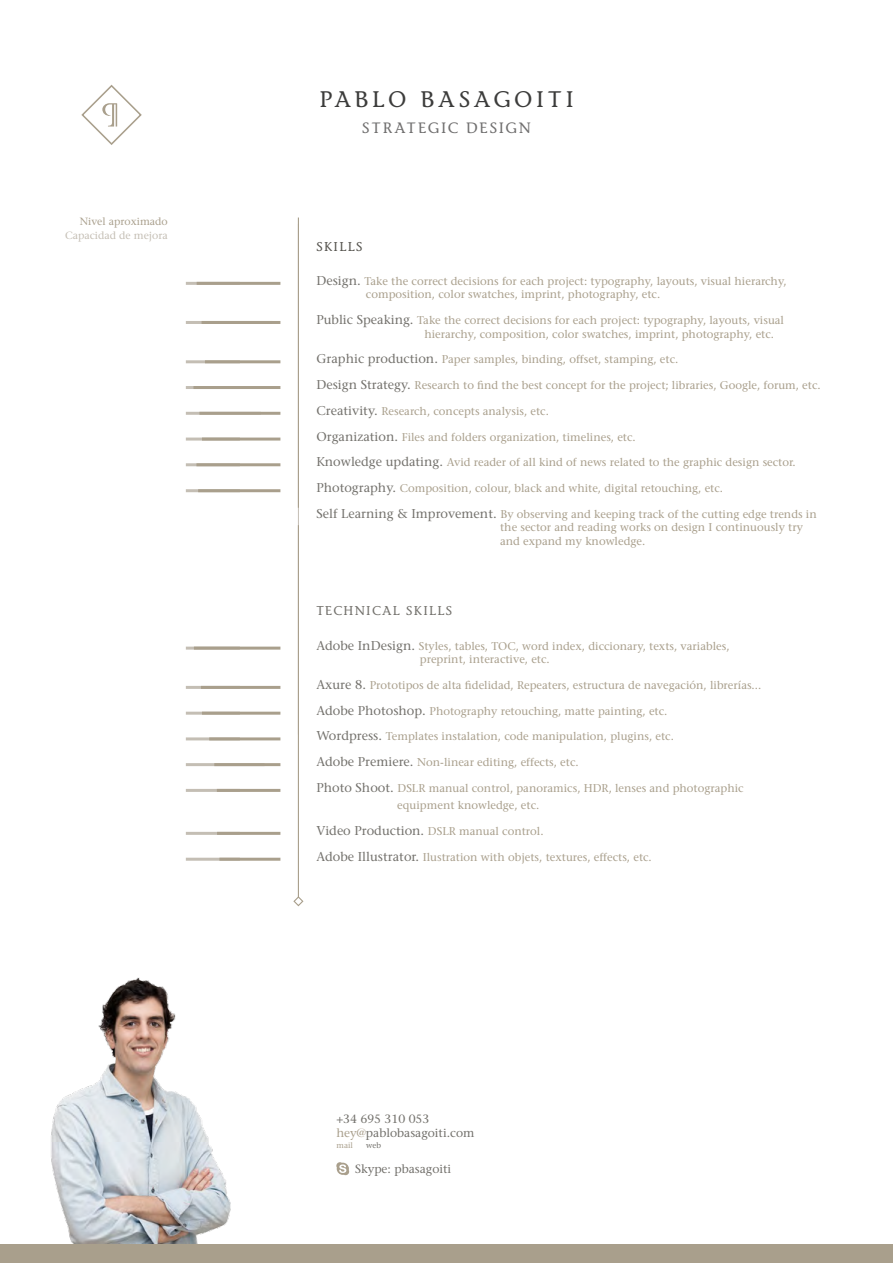
<style>
.page{position:relative;width:893px;height:1263px;background:#fff}
.page>*{position:absolute;margin:0;border:0;box-sizing:border-box;transform-origin:0 0}
.t1{font:500 22.5px "Stone Informal Std";letter-spacing:.155em;color:#3c3c3b}
.t2{font:500 15px "Stone Informal Std";letter-spacing:.115em;color:#706f6f}
.t3{font:500 12.75px "Stone Informal Std";color:#73716c}
.t4{font:500 12.75px "Stone Informal Std";color:#575550}
.t5{font:500 12px/14.4px "Stone Serif Std";color:#73716c}
.t6{font:500 11.25px/13.5px "Stone Serif Std";color:#a99f8c}
.t7{font:500 10.5px "Stone Serif Std";color:#c4beb4}
.t8{font:500 10.5px "Stone Serif Std";color:#a99f8c}
.t9{font:500 7.95px "Stone Serif Std";color:#a99f8c}
.t10{font:500 7.95px "Stone Serif Std";color:#73716c}
.s1{font-size:12.75px;color:#73716c}
.s2{color:#a99f8c}
</style>
<div class="page">
<svg style="left:81px;top:85px;width:61px;height:60px"></svg>
<hr style="left:298px;top:224px;width:1px;height:510px;background:#c4beb4">
<hr style="left:186px;top:282px;width:54px;height:3px;background:#c4beb4">
<hr style="left:186px;top:360px;width:54px;height:3px;background:#c4beb4">
<hr style="left:186px;top:321px;width:86px;height:3px;background:#c4beb4">
<hr style="left:186px;top:386px;width:54px;height:3px;background:#c4beb4">
<hr style="left:186px;top:412px;width:75px;height:3px;background:#c4beb4">
<hr style="left:186px;top:438px;width:54px;height:3px;background:#c4beb4">
<hr style="left:186px;top:463px;width:54px;height:3px;background:#c4beb4">
<hr style="left:186px;top:489px;width:54px;height:3px;background:#c4beb4">
<hr style="left:186px;top:647px;width:54px;height:3px;background:#c4beb4">
<hr style="left:186px;top:686px;width:54px;height:3px;background:#c4beb4">
<hr style="left:186px;top:712px;width:54px;height:3px;background:#c4beb4">
<hr style="left:186px;top:763px;width:78px;height:3px;background:#c4beb4">
<hr style="left:186px;top:737px;width:54px;height:3px;background:#c4beb4">
<hr style="left:186px;top:789px;width:54px;height:3px;background:#c4beb4">
<hr style="left:186px;top:832px;width:54px;height:3px;background:#c4beb4">
<hr style="left:186px;top:858px;width:54px;height:3px;background:#c4beb4">
<hr style="left:298px;top:525px;width:1px;height:372px;background:#a99f8c">
<hr style="left:298px;top:218px;width:1px;height:290px;background:#a99f8c">
<hr style="left:197px;top:282px;width:83px;height:3px;background:#a99f8c">
<hr style="left:205px;top:360px;width:75px;height:3px;background:#a99f8c">
<hr style="left:202px;top:321px;width:78px;height:3px;background:#a99f8c">
<hr style="left:193px;top:386px;width:87px;height:3px;background:#a99f8c">
<hr style="left:199px;top:412px;width:81px;height:3px;background:#a99f8c">
<hr style="left:202px;top:438px;width:78px;height:3px;background:#a99f8c">
<hr style="left:196px;top:463px;width:84px;height:3px;background:#a99f8c">
<hr style="left:198px;top:489px;width:82px;height:3px;background:#a99f8c">
<hr style="left:194px;top:647px;width:86px;height:3px;background:#a99f8c">
<hr style="left:201px;top:686px;width:79px;height:3px;background:#a99f8c">
<hr style="left:202px;top:712px;width:78px;height:3px;background:#a99f8c">
<hr style="left:214px;top:763px;width:66px;height:3px;background:#a99f8c">
<hr style="left:209px;top:737px;width:71px;height:3px;background:#a99f8c">
<hr style="left:217px;top:789px;width:63px;height:3px;background:#a99f8c">
<hr style="left:217px;top:832px;width:63px;height:3px;background:#a99f8c">
<hr style="left:219px;top:858px;width:61px;height:3px;background:#a99f8c">
<svg style="left:293px;top:895px;width:11px;height:12px"></svg>
<svg style="left:336px;top:1162px;width:13px;height:13px"></svg>
<img style="left:0;top:977px;width:280px;height:268px">
<div style="left:0;top:1245px;width:893px;height:18px;background:#a99f8c"></div>
<p class="t8" style="left:80px;top:215px;width:90px">Nivel aproximado</p>
<p class="t7" style="left:65px;top:229px;width:104px">Capacidad de mejora</p>
<h1 class="t1" style="left:319px;top:86px;width:256px">PABLO BASAGOITI</h1>
<h2 class="t2" style="left:362px;top:119px;width:170px">STRAT EGIC DESIGN</h2>
<p class="t4" style="left:316px;top:239px;width:26px">SKILLS</p>
<p class="t6" style="left:366px;top:274px;width:422px;text-indent:-50px"><span class="s1">Design.</span> Take the correct decisions for each project: typography, layouts, visual hierarchy, composition, color swatches, imprint, photography, etc.</p>
<p class="t6" style="left:424px;top:313px;width:361px;text-indent:-108px"><span class="s1">Public Speaking.</span> Take the correct decisions for each project: typography, layouts, visual hierarchy, composition, color swatches, imprint, photography, etc.</p>
<p class="t6" style="left:316px;top:353px;width:363px"><span class="s1">Graphic production.</span> Paper samples, binding, offset, stamping, etc.</p>
<p class="t6" style="left:316px;top:378px;width:506px"><span class="s1">Design Strategy.</span> Research to find the best concept for the project; libraries, Google, forum, etc.</p>
<p class="t6" style="left:316px;top:404px;width:234px"><span class="s1">Creativity.</span> Research, concepts analysis, etc.</p>
<p class="t6" style="left:316px;top:430px;width:321px"><span class="s1">Organization.</span> Files and folders organization, timelines, etc.</p>
<p class="t6" style="left:316px;top:456px;width:481px"><span class="s1">Knowledge updating.</span> Avid reader of all kind of news related to the graphic design sector.</p>
<p class="t6" style="left:316px;top:481px;width:408px"><span class="s1">Photography.</span> Composition, colour, black and white, digital retouching, etc.</p>
<p class="t6" style="left:500px;top:507px;width:318px;text-indent:-184px"><span class="s1">Self Learning &amp; Improvement.</span> By observing and keeping track of the cutting edge trends in the sector and reading works on design I continuously try and expand my knowledge.</p>
<p class="t3" style="left:316px;top:603px;width:49px">TECHNICAL</p>
<p class="t3" style="left:406px;top:603px;width:26px">SKILLS</p>
<p class="t6" style="left:420px;top:639px;width:311px;text-indent:-103px"><span class="s1">Adobe InDesign.</span> Styles, tables, TOC, word index, diccionary, texts, variables, preprint, interactive, etc.</p>
<p class="t6" style="left:316px;top:678px;width:446px"><span class="s1">Axure 8.</span> Prototipos de alta fidelidad, Repeaters, estructura de navegación, librerías...</p>
<p class="t6" style="left:316px;top:704px;width:353px"><span class="s1">Adobe Photoshop.</span> Photography retouching, matte painting, etc.</p>
<p class="t6" style="left:316px;top:730px;width:359px"><span class="s1">Wordpress.</span> Templates instalation, code manipulation, plugins, etc.</p>
<p class="t6" style="left:316px;top:755px;width:264px"><span class="s1">Adobe Premiere.</span> Non-linear editing, effects, etc.</p>
<p class="t6" style="left:397px;top:779px;width:348px;line-height:17.2px;text-indent:-81px"><span class="s1">Photo Shoot.</span> DSLR manual control, panoramics, HDR, lenses and photographic equipment knowledge, etc.</p>
<p class="t6" style="left:316px;top:824px;width:229px"><span class="s1">Video Production.</span> DSLR manual control.</p>
<p class="t6" style="left:316px;top:850px;width:337px"><span class="s1">Adobe Illustrator.</span> Ilustration with objets, textures, effects, etc.</p>
<p class="t5" style="left:336px;top:1112px;width:140px">+34 695 310 053 <span class="s2">hey@</span>pablobasagoiti.com</p>
<p class="t9" style="left:337px;top:1140px;width:18px">mail</p>
<p class="t10" style="left:366px;top:1140px;width:16px">web</p>
<p class="t5" style="left:355px;top:1162px;width:98px">Skype: pbasagoiti</p>
</div>
